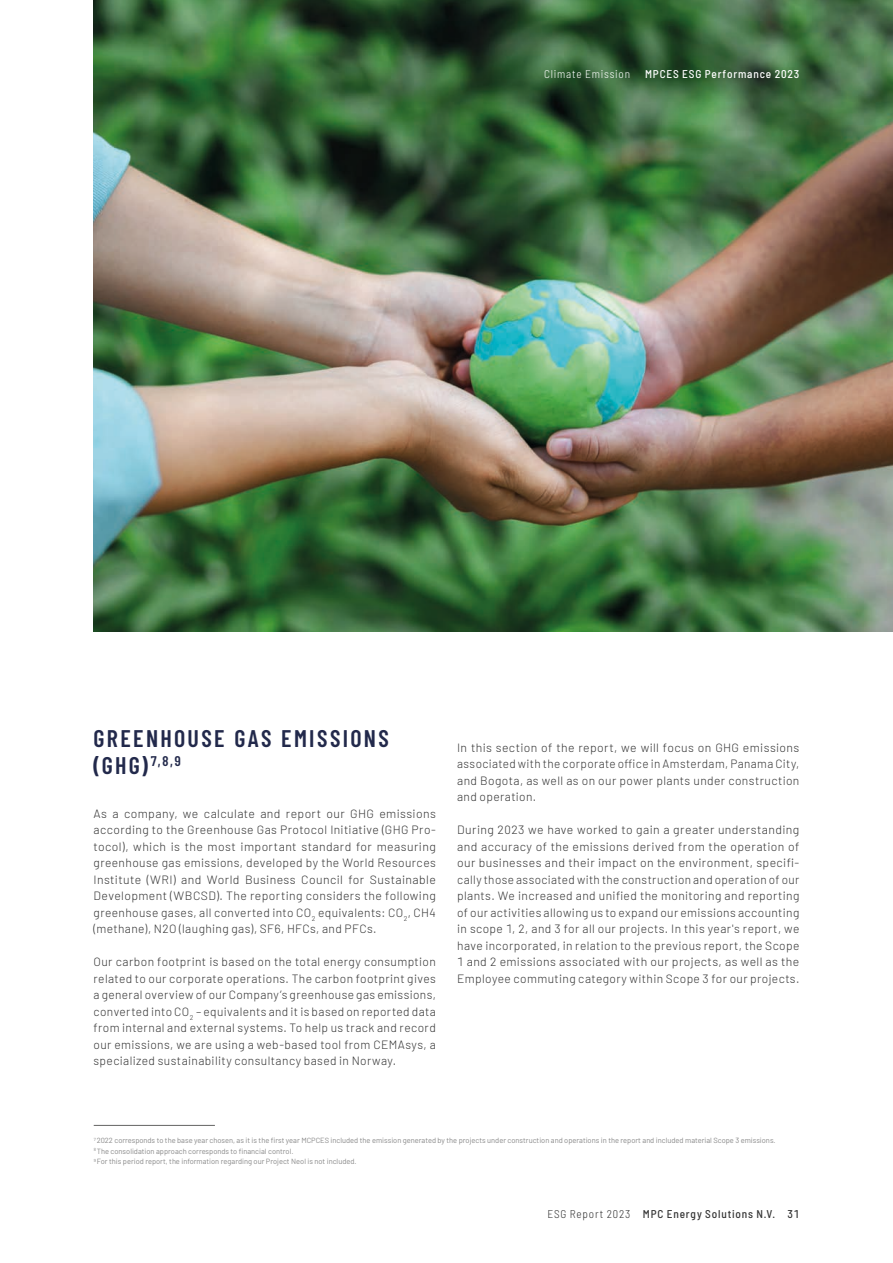
<style>
.page{position:relative;width:893px;height:1263px;background:#fff}
.page>*{position:absolute;margin:0;border:0;box-sizing:border-box;transform-origin:0 0}
.t1{font:600 24px/27px "Barlow Condensed";letter-spacing:.1em;color:#22294b}
.t2{font:300 12px/16.5px "Barlow";letter-spacing:.035em;color:#343434;text-align:justify}
.t3{font:500 semi-condensed 11.25px "Barlow";letter-spacing:.075em;color:#343434}
.t4{font:500 semi-condensed 11.25px "Barlow";letter-spacing:.075em;color:#fff}
.t5{font:300 semi-condensed 11.25px "Barlow";letter-spacing:.07em;color:#fff}
.t6{font:7.5px/10.5px "Barlow";color:#878787}
.s1{font-weight:300}
</style>
<div class="page">
<img style="left:94px;top:0;width:799px;height:631px">
<hr style="left:94px;top:1125px;width:121px;height:1px;background:#646463">
<p class="t5" style="left:544px;top:66px;width:87px">Climate Emission</p>
<p class="t4" style="left:645px;top:66px;width:156px">MPCES ESG Performance 2023</p>
<h1 class="t1" style="left:94px;top:723px;width:297px">GREENHOUSE GAS EMISSIONS (GHG)<sup>7,8,9</sup></h1>
<p class="t2" style="left:94px;top:804px;width:344px">As a company, we calculate and report our GHG emissions according to the Greenhouse Gas Protocol Initiative (GHG Pro&shy;tocol), which is the most important standard for measuring greenhouse gas emissions, developed by the World Resources Institute (WRI) and World Business Council for Sustainable Development (WBCSD). The reporting considers the following greenhouse gases, all converted into CO<sub>2</sub> equivalents: CO<sub>2</sub>, CH4 (methane), N2O (laughing gas), SF6, HFCs, and PFCs.</p>
<p class="t2" style="left:94px;top:953px;width:344px">Our carbon footprint is based on the total energy consumption related to our corporate operations. The carbon footprint gives a general overview of our Company’s greenhouse gas emissions, converted into CO<sub>2</sub> – equivalents and it is based on reported data from internal and external systems. To help us track and record our emissions, we are using a web-based tool from CEMAsys, a specialized sustainability consultancy based in Norway.</p>
<p class="t2" style="left:457px;top:738px;width:344px">In this section of the report, we will focus on GHG emissions associated with the corporate office in Amsterdam, Panama City, and Bogota, as well as on our power plants under construction and operation.</p>
<p class="t2" style="left:457px;top:821px;width:344px">During 2023 we have worked to gain a greater understanding and accuracy of the emissions derived from the operation of our businesses and their impact on the environment, specifi&shy;cally those associated with the construction and operation of our plants. We increased and unified the monitoring and reporting of our activities allowing us to expand our emissions accounting in scope 1, 2, and 3 for all our projects. In this year's report, we have incorporated, in relation to the previous report, the Scope 1 and 2 emissions associated with our projects, as well as the Employee commuting category within Scope 3 for our projects.</p>
<p class="t6" style="left:94px;top:1135px;width:683px"><sup>7</sup> 2022 corresponds to the base year chosen, as it is the first year MCPCES included the emission generated by the projects under construction and operations in the report and included material Scope 3 emissions.<br><sup>8</sup> The consolidation approach corresponds to financial control.<br><sup>9</sup> For this period report, the information regarding our Project Neol is not included.</p>
<p class="t3" style="left:547px;top:1205px;width:254px"><span class="s1">ESG Report 2023</span> MPC Energy Solutions N.V. 31</p>
</div>
